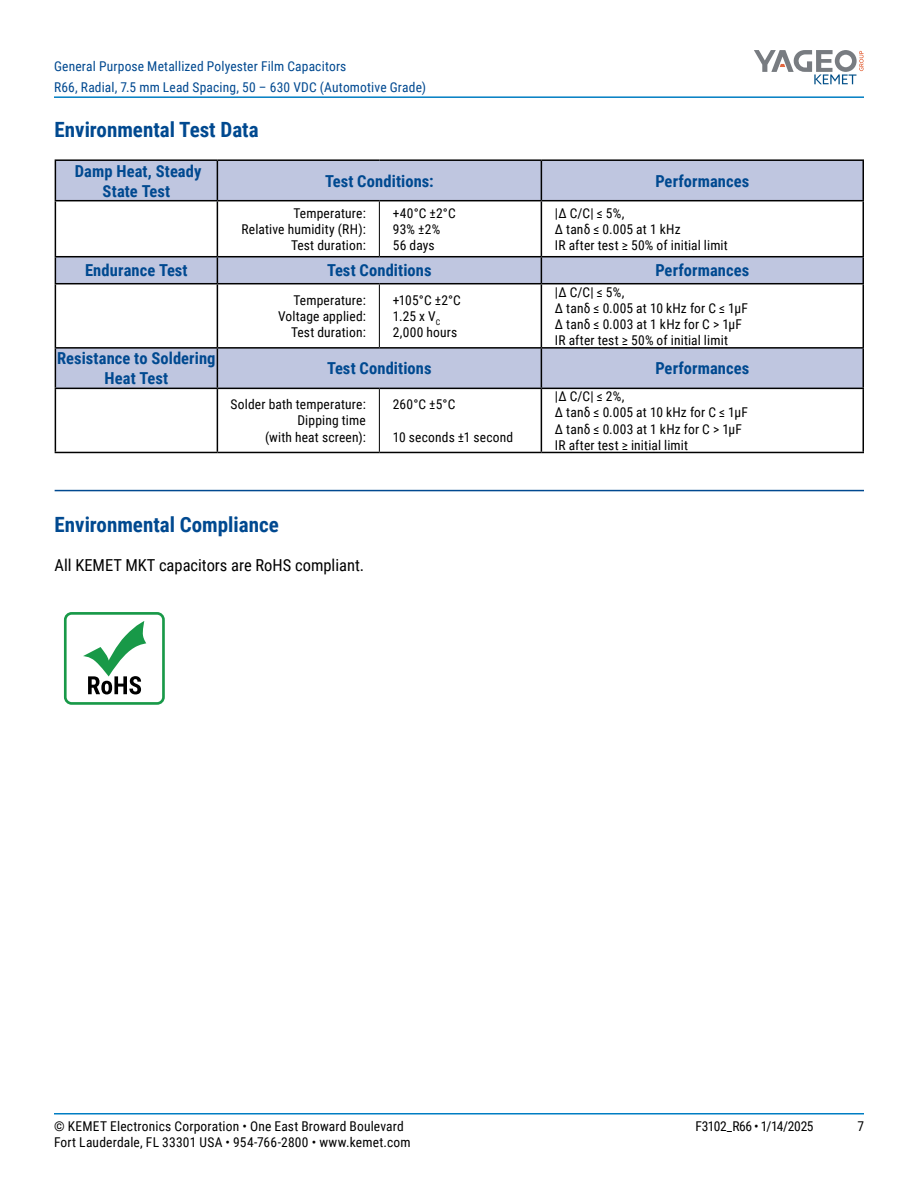
<style>
.page{position:relative;width:918px;height:1188px;background:#fff}
.page>*{position:absolute;margin:0;border:0;box-sizing:border-box;transform-origin:0 0}
.t1{font:700 21px "Roboto Condensed";color:#004990}
.t2{font:700 16.5px/19.8px "Roboto Condensed";letter-spacing:.005em;color:#004990;text-align:center}
.t3{font:16.5px "Roboto Condensed";color:#000}
.t4{font:13.5px/16.2px "Roboto Condensed";letter-spacing:.015em;color:#000}
.t5{font:13.5px/21px "Roboto Condensed";letter-spacing:.015em;color:#004990}
.t6{font:13.5px "Roboto Condensed";letter-spacing:-.025em;color:#000}
</style>
<div class="page">
<hr style="left:54px;top:1113px;width:810px;height:2px;background:#007dc3">
<hr style="left:54px;top:96px;width:810px;height:2px;background:#007dc3">
<svg style="left:754px;top:50px;width:110px;height:34px"></svg>
<hr style="left:55px;top:490px;width:809px;height:1px;background:#004990">
<svg style="left:56px;top:161px;width:806px;height:227px"></svg>
<hr style="left:862px;top:201px;width:2px;height:55px;background:#000">
<hr style="left:862px;top:284px;width:2px;height:63px;background:#000">
<hr style="left:862px;top:389px;width:2px;height:63px;background:#000">
<hr style="left:541px;top:452px;width:323px;height:1px;background:#000">
<hr style="left:379px;top:201px;width:1px;height:55px;background:#000">
<hr style="left:379px;top:284px;width:1px;height:63px;background:#000">
<hr style="left:379px;top:389px;width:1px;height:63px;background:#000">
<hr style="left:55px;top:347px;width:162px;height:2px;background:#000">
<hr style="left:541px;top:347px;width:323px;height:2px;background:#000">
<hr style="left:862px;top:349px;width:2px;height:39px;background:#000">
<hr style="left:55px;top:388px;width:162px;height:1px;background:#000">
<hr style="left:541px;top:388px;width:323px;height:1px;background:#000">
<hr style="left:217px;top:347px;width:162px;height:2px;background:#000">
<hr style="left:379px;top:347px;width:162px;height:2px;background:#000">
<hr style="left:217px;top:388px;width:162px;height:1px;background:#000">
<hr style="left:379px;top:388px;width:162px;height:1px;background:#000">
<hr style="left:541px;top:159px;width:323px;height:2px;background:#000">
<hr style="left:862px;top:161px;width:2px;height:39px;background:#000">
<hr style="left:55px;top:200px;width:162px;height:1px;background:#000">
<hr style="left:217px;top:200px;width:162px;height:1px;background:#000">
<hr style="left:379px;top:200px;width:162px;height:1px;background:#000">
<hr style="left:541px;top:200px;width:323px;height:1px;background:#000">
<hr style="left:55px;top:256px;width:162px;height:1px;background:#000">
<hr style="left:217px;top:256px;width:162px;height:1px;background:#000">
<hr style="left:379px;top:256px;width:162px;height:1px;background:#000">
<hr style="left:541px;top:256px;width:323px;height:1px;background:#000">
<hr style="left:862px;top:257px;width:2px;height:26px;background:#000">
<hr style="left:55px;top:283px;width:162px;height:1px;background:#000">
<hr style="left:217px;top:283px;width:162px;height:1px;background:#000">
<hr style="left:379px;top:283px;width:162px;height:1px;background:#000">
<hr style="left:541px;top:283px;width:323px;height:1px;background:#000">
<hr style="left:55px;top:159px;width:162px;height:2px;background:#000">
<hr style="left:55px;top:161px;width:1px;height:39px;background:#000">
<hr style="left:55px;top:201px;width:1px;height:55px;background:#000">
<svg style="left:55px;top:257px;width:1px;height:26px"></svg>
<hr style="left:55px;top:284px;width:1px;height:63px;background:#000">
<hr style="left:55px;top:349px;width:1px;height:39px;background:#000">
<hr style="left:55px;top:389px;width:1px;height:63px;background:#000">
<hr style="left:55px;top:452px;width:162px;height:1px;background:#000">
<hr style="left:217px;top:159px;width:162px;height:2px;background:#000">
<hr style="left:217px;top:161px;width:1px;height:39px;background:#000">
<hr style="left:379px;top:159px;width:162px;height:2px;background:#000">
<hr style="left:541px;top:161px;width:1px;height:39px;background:#000">
<hr style="left:217px;top:201px;width:1px;height:55px;background:#000">
<hr style="left:541px;top:201px;width:1px;height:55px;background:#000">
<svg style="left:217px;top:257px;width:1px;height:26px"></svg>
<svg style="left:541px;top:257px;width:1px;height:26px"></svg>
<hr style="left:217px;top:284px;width:1px;height:63px;background:#000">
<hr style="left:541px;top:284px;width:1px;height:63px;background:#000">
<hr style="left:217px;top:349px;width:1px;height:39px;background:#000">
<hr style="left:541px;top:349px;width:1px;height:39px;background:#000">
<hr style="left:217px;top:389px;width:1px;height:63px;background:#000">
<hr style="left:541px;top:389px;width:1px;height:63px;background:#000">
<hr style="left:217px;top:452px;width:162px;height:1px;background:#000">
<hr style="left:379px;top:452px;width:162px;height:1px;background:#000">
<div style="left:64px;top:612px;width:101px;height:93px;border:3px solid #189948;border-radius:6px"></div>
<svg style="left:83px;top:621px;width:63px;height:73px"></svg>
<p class="t5" style="left:54px;top:55px;width:374px">General Purpose Metallized Polyester Film Capacitors<br>R66, Radial, 7.5 mm Lead Spacing, 50 – 630 VDC (Automotive Grade)</p>
<h1 class="t1" style="left:55px;top:115px;width:206px">Environmental Test Data</h1>
<p class="t2" style="left:75px;top:160px;width:128px">Damp Heat, Steady<br>State Test</p>
<p class="t2" style="left:325px;top:170px;width:110px">Test Conditions:</p>
<p class="t2" style="left:655px;top:170px;width:95px">Performances</p>
<p class="t4" style="left:241px;top:204px;width:126px;text-align:right">Temperature:<br>Relative humidity (RH):<br>Test duration:</p>
<p class="t4" style="left:393px;top:204px;width:64px">+40°C ±2°C<br>93% ±2%<br>56 days</p>
<p class="t4" style="left:555px;top:204px;width:175px">|Δ C/C| ≤ 5%,<br>Δ tanδ ≤ 0.005 at 1 kHz<br>IR after test ≥ 50% of initial limit</p>
<p class="t2" style="left:85px;top:260px;width:104px">Endurance Test</p>
<p class="t2" style="left:327px;top:260px;width:106px">Test Conditions</p>
<p class="t2" style="left:655px;top:260px;width:95px">Performances</p>
<p class="t4" style="left:278px;top:291px;width:89px;text-align:right">Temperature:<br>Voltage applied:<br>Test duration:</p>
<p class="t4" style="left:393px;top:291px;width:70px">+105°C ±2°C<br>1.25 x V<sub>C<br></sub>2,000 hours</p>
<p class="t4" style="left:555px;top:283px;width:195px">|Δ C/C| ≤ 5%,<br>Δ tanδ ≤ 0.005 at 10 kHz for C ≤ 1µF<br>Δ tanδ ≤ 0.003 at 1 kHz for C &gt; 1µF<br>IR after test ≥ 50% of initial limit</p>
<p class="t2" style="left:57px;top:348px;width:160px">Resistance to Soldering<br>Heat Test</p>
<p class="t2" style="left:327px;top:358px;width:106px">Test Conditions</p>
<p class="t2" style="left:655px;top:358px;width:95px">Performances</p>
<p class="t4" style="left:231px;top:396px;width:137px;text-align:right">Solder bath temperature:<br>Dipping time<br>(with heat screen):</p>
<p class="t4" style="left:393px;top:396px;width:64px">260°C ±5°C</p>
<p class="t4" style="left:555px;top:388px;width:195px">|Δ C/C| ≤ 2%,<br>Δ tanδ ≤ 0.005 at 10 kHz for C ≤ 1µF<br>Δ tanδ ≤ 0.003 at 1 kHz for C &gt; 1µF<br>IR after test ≥ initial limit</p>
<p class="t4" style="left:393px;top:428px;width:122px">10 seconds ±1 second</p>
<h1 class="t1" style="left:55px;top:510px;width:226px">Environmental Compliance</h1>
<p class="t3" style="left:55px;top:553px;width:311px">All KEMET MKT capacitors are RoHS compliant.</p>
<p class="t4" style="left:54px;top:1117px;width:351px">© KEMET Electronics Corporation • One East Broward Boulevard</p>
<p class="t6" style="left:696px;top:1116px;width:120px">F3102_R66 • 1/14/2025</p>
<p class="t4" style="left:857px;top:1117px;width:8px">7</p>
<p class="t4" style="left:54px;top:1133px;width:358px">Fort Lauderdale, FL 33301 USA • 954-766-2800 • www.kemet.com</p>
</div>
